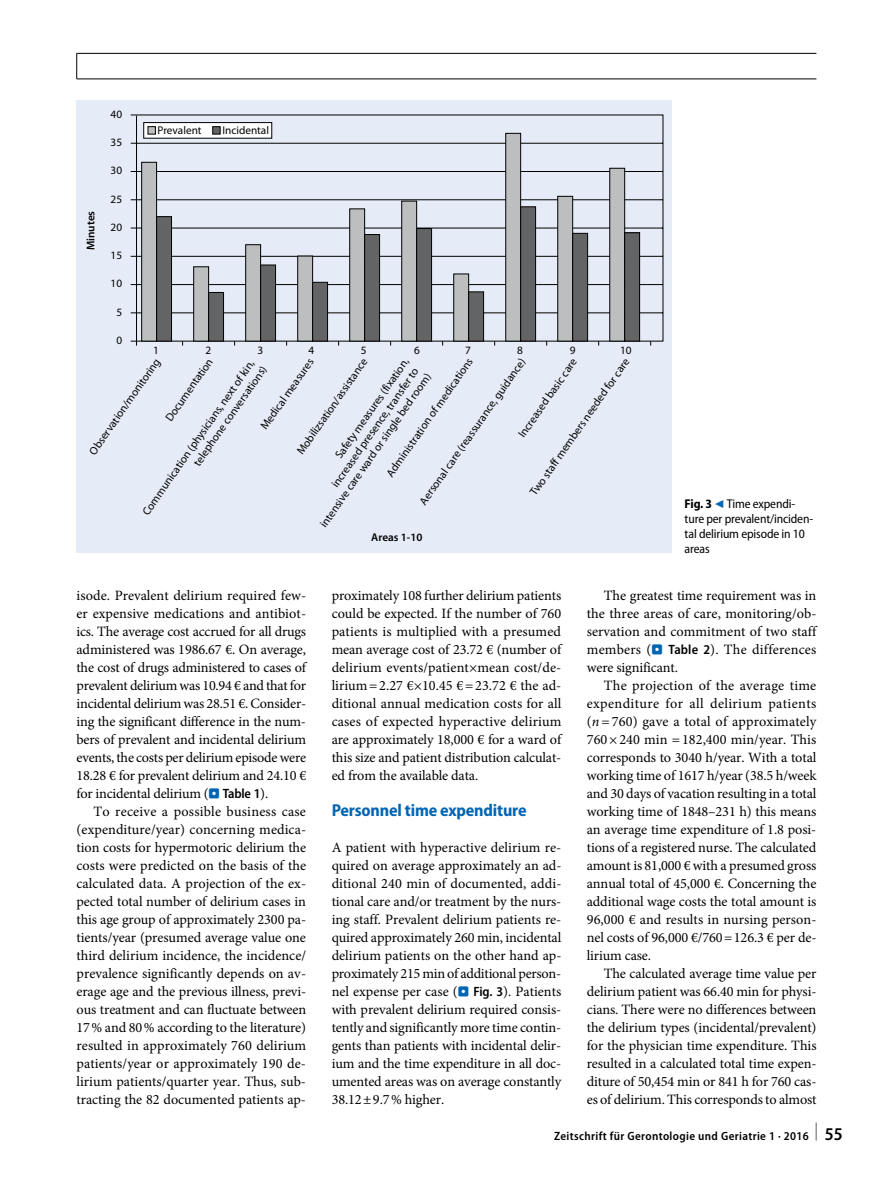
<style>
.page{position:relative;width:893px;height:1187px;background:#fff}
.page>*{position:absolute;margin:0;border:0;box-sizing:border-box;transform-origin:0 0}
.t1{font:700 semi-condensed 17.25px "Myriad Pro";letter-spacing:-.01em;color:#0066b3}
.t2{font:14.25px/18px "Minion Pro";letter-spacing:-.01em;color:#000;text-align:justify}
.t3{font:semi-condensed 12.75px/15px "Myriad Pro";letter-spacing:-.01em;color:#000}
.t4{font:600 semi-condensed 12px "Myriad Pro";letter-spacing:.03em;color:#000}
.t5{font:11.25px/13.5px "Myriad Pro";color:#000;text-align:right}
.t6{font:600 11.25px "Myriad Pro";color:#000}
.s1{font-weight:700}
.s2{font-family:"Blik Buttons";font-stretch:normal;font-size:13.5px;color:#0066b3}
.s3{font-family:"Blik Buttons";font-size:13.5px;color:#0066b3}
.s4{font-family:"Myriad Pro";font-weight:600;font-stretch:semi-condensed;font-size:13.5px}
.s5{font-style:italic}
.s6{font-size:18px}
</style>
<div class="page">
<hr style="left:77px;top:79px;width:739px;height:1px;background:#000">
<svg style="left:76px;top:54px;width:1px;height:25px"></svg>
<hr style="left:77px;top:53px;width:739px;height:1px;background:#000">
<div style="left:77px;top:100px;width:595px;height:452px;background:#e6ecf7"></div>
<svg style="left:130px;top:114px;width:534px;height:228px"></svg>
<svg style="left:136px;top:115px;width:515px;height:231px"></svg>
<div style="left:143px;top:122px;width:129px;height:16px;background:#fff;border:1px solid #000"></div>
<div style="left:148px;top:126px;width:8px;height:8px;background:#bcbec0;border:1px solid #000"></div>
<div style="left:212px;top:126px;width:9px;height:8px;background:#636466;border:1px solid #000"></div>
<p class="t6" style="left:84px;top:250px;width:41px;rotate:-90deg">Minutes</p>
<p class="t5" style="left:111px;top:107px;width:13px">40</p>
<p class="t5" style="left:111px;top:135px;width:13px">35</p>
<p class="t5" style="left:111px;top:164px;width:13px">30</p>
<p class="t5" style="left:111px;top:192px;width:13px">25</p>
<p class="t5" style="left:111px;top:220px;width:13px">20</p>
<p class="t5" style="left:111px;top:248px;width:13px">15</p>
<p class="t5" style="left:111px;top:276px;width:13px">10</p>
<p class="t5" style="left:116px;top:305px;width:7px">5</p>
<p class="t5" style="left:116px;top:333px;width:7px">0</p>
<p class="t5" style="left:158px;top:123px;width:45px">Prevalent</p>
<p class="t5" style="left:222px;top:123px;width:48px">Incidental</p>
<p class="t5" style="left:153px;top:343px;width:7px">1</p>
<p class="t5" style="left:206px;top:343px;width:7px">2</p>
<p class="t5" style="left:257px;top:343px;width:7px">3</p>
<p class="t5" style="left:308px;top:343px;width:7px">4</p>
<p class="t5" style="left:361px;top:343px;width:7px">5</p>
<p class="t5" style="left:414px;top:343px;width:7px">6</p>
<p class="t5" style="left:465px;top:343px;width:7px">7</p>
<p class="t5" style="left:517px;top:343px;width:7px">8</p>
<p class="t5" style="left:570px;top:343px;width:7px">9</p>
<p class="t5" style="left:620px;top:343px;width:13px">10</p>
<p class="t5" style="left:416px;top:499px;width:177px;rotate:-55deg">Aersonal care (reassurance, guidance)</p>
<p class="t5" style="left:294px;top:449px;width:116px;rotate:-55deg">Mobilizsation/assistance</p>
<p class="t5" style="left:383px;top:471px;width:143px;rotate:-55deg">Administration of medications</p>
<p class="t5" style="left:515px;top:432px;width:95px;rotate:-55deg">Increased basic care</p>
<p class="t5" style="left:527px;top:490px;width:166px;rotate:-55deg">Two staff members needed for care</p>
<p class="t5" style="left:257px;top:424px;width:86px;rotate:-55deg">Medical measures</p>
<p class="t5" style="left:86px;top:449px;width:116px;rotate:-55deg">Observation/monitoring</p>
<p class="t5" style="left:162px;top:416px;width:76px;rotate:-55deg">Documentation</p>
<p class="t5" style="left:295px;top:506px;width:186px;rotate:-55deg">Safety measures (fixation,<br>increased presence, transfer to intensive care ward or single bed room)</p>
<p class="t6" style="left:371px;top:530px;width:53px">Areas 1-10</p>
<p class="t5" style="left:139px;top:510px;width:190px;rotate:-55deg">Communication (physicians, next of kin, telephone conversations)</p>
<p class="t3" style="left:685px;top:496px;width:130px"><span class="s1">Fig. 3</span> <span class="s2">9</span> Time expendi&shy;ture per prevalent/inciden&shy;tal delirium episode in 10 areas</p>
<p class="t2" style="left:77px;top:586px;width:231px">isode. Prevalent delirium required few&shy;er expensive medications and antibiot&shy;ics. The average cost accrued for all drugs administered was 1986.67 €. On average, the cost of drugs administered to cases of prevalent delirium was 10.94 € and that for incidental delirium was 28.51 €. Consider&shy;ing the significant difference in the num&shy;bers of prevalent and incidental delirium events, the costs per delirium episode were 18.28 € for prevalent delirium and 24.10 € for incidental delirium (<span class="s3">.</span> <span class="s4">Table 1</span>).</p>
<p class="t2" style="left:77px;top:802px;width:231px;text-indent:17px">To receive a possible business case (expenditure/year) concerning medica&shy;tion costs for hypermotoric delirium the costs were predicted on the basis of the calculated data. A projection of the ex&shy;pected total number of delirium cases in this age group of approximately 2300 pa&shy;tients/year (presumed average value one third delirium incidence, the incidence/ prevalence significantly depends on av&shy;erage age and the previous illness, previ&shy;ous treatment and can fluctuate between 17% and 80% according to the literature) resulted in approximately 760 delirium patients/year or approximately 190 de&shy;lirium patients/quarter year. Thus, sub&shy;tracting the 82 documented patients ap-</p>
<p class="t2" style="left:332px;top:586px;width:231px">proximately 108 further delirium patients could be expected. If the number of 760 patients is multiplied with a presumed mean average cost of 23.72 € (number of delirium events/patient×mean cost/de&shy;lirium=2.27 €×10.45 €=23.72 € the ad&shy;ditional annual medication costs for all cases of expected hyperactive delirium are approximately 18,000 € for a ward of this size and patient distribution calculat&shy;ed from the available data.</p>
<p class="t1" style="left:332px;top:800px;width:196px">Personnel time expenditure</p>
<p class="t2" style="left:332px;top:838px;width:231px;text-align:left">A patient with hyperactive delirium re&shy;quired on average approximately an ad&shy;ditional 240 min of documented, addi&shy;tional care and/or treatment by the nurs&shy;ing staff. Prevalent delirium patients re&shy;quired approximately 260 min, incidental delirium patients on the other hand ap&shy;proximately 215min of additional person&shy;nel expense per case (<span class="s3">.</span> <span class="s4">Fig. 3</span>). Patients with prevalent delirium required consis&shy;tently and significantly more time contin&shy;gents than patients with incidental delir&shy;ium and the time expenditure in all doc&shy;umented areas was on average constantly 38.12±9.7% higher.</p>
<p class="t2" style="left:587px;top:586px;width:231px;text-indent:17px">The greatest time requirement was in the three areas of care, monitoring/ob&shy;servation and commitment of two staff members (<span class="s3">.</span> <span class="s4">Table 2</span>). The differences were significant.</p>
<p class="t2" style="left:587px;top:676px;width:231px;text-indent:17px">The projection of the average time expenditure for all delirium patients (<span class="s5">n</span>=760) gave a total of approximately 760×240 min =182,400 min/year. This corresponds to 3040 h/year. With a total working time of 1617 h/year (38.5 h/week and 30 days of vacation resulting in a total working time of 1848–231 h) this means an average time expenditure of 1.8 posi&shy;tions of a registered nurse. The calculated amount is 81,000 € with a presumed gross annual total of 45,000 €. Concerning the additional wage costs the total amount is 96,000 € and results in nursing person&shy;nel costs of 96,000 €/760=126.3 € per de&shy;lirium case.</p>
<p class="t2" style="left:587px;top:964px;width:231px;text-indent:17px">The calculated average time value per delirium patient was 66.40 min for physi&shy;cians. There were no differences between the delirium types (incidental/prevalent) for the physician time expenditure. This resulted in a calculated total time expen&shy;diture of 50,454 min or 841 h for 760 cas&shy;es of delirium. This corresponds to almost</p>
<p class="t4" style="left:554px;top:1129px;width:290px">Zeitschrift für Gerontologie und Geriatrie 1 · 2016 <sup>|</sup> <span class="s6">55</span></p>
</div>
